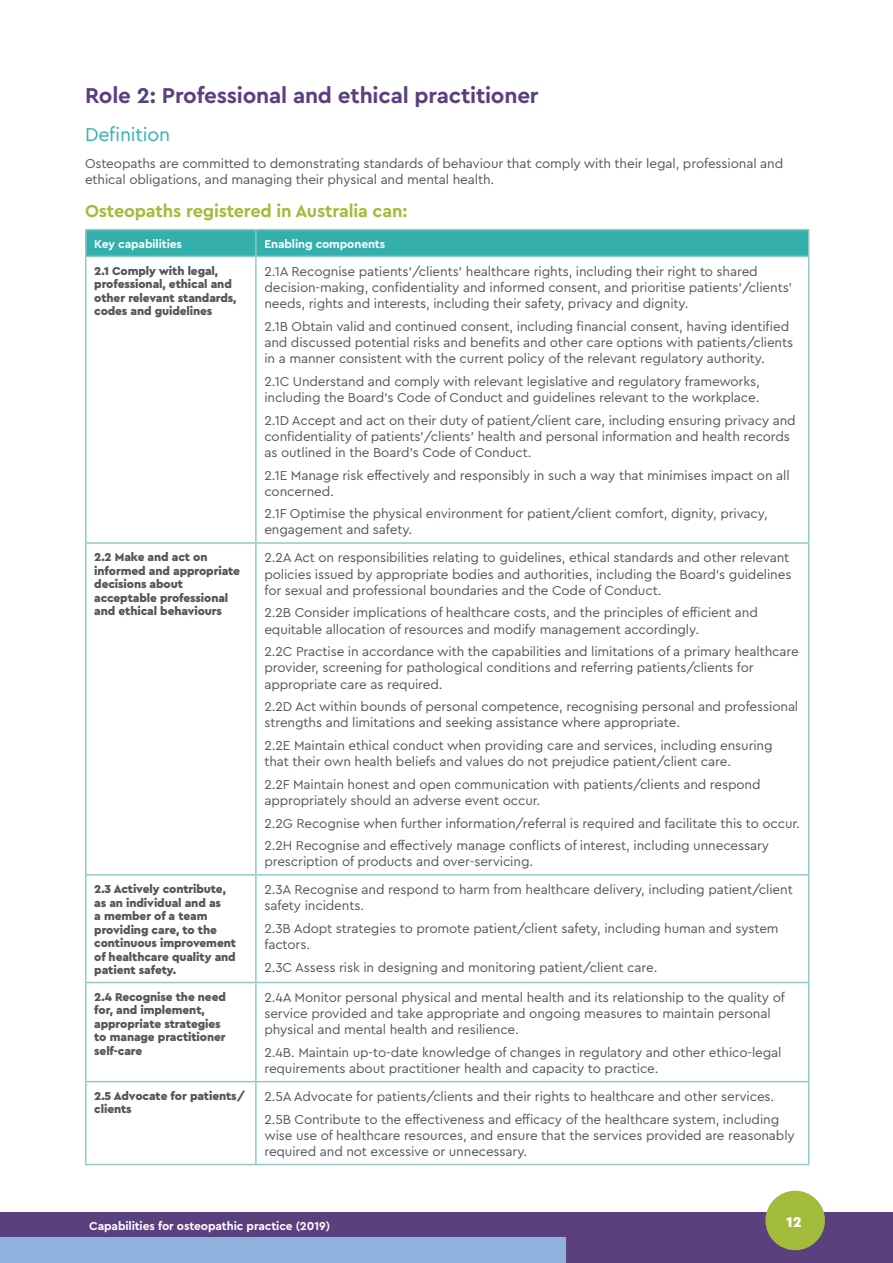
<style>
.page{position:relative;width:893px;height:1263px;background:#fff}
.page>*{position:absolute;margin:0;border:0;box-sizing:border-box;transform-origin:0 0}
.t1{font:700 22.5px "Cera Pro";letter-spacing:-.01em;color:#5b4080}
.t2{font:19.5px "Cera Pro";letter-spacing:-.01em;color:#33b0ab}
.t3{font:700 18px "Cera Pro";letter-spacing:-.01em;color:#a2bb3a}
.t4{font:900 15px "Cera Pro";color:#fff}
.t5{font:13.5px/16.2px "Cera Pro";letter-spacing:-.01em;color:#54585b}
.t6{font:900 12px/13.5px "Cera Pro";letter-spacing:-.01em;color:#54585b}
.t7{font:700 12px "Cera Pro";letter-spacing:-.01em;color:#fff}
</style>
<div class="page">
<div style="left:0;top:1212px;width:893px;height:51px;background:#5b4080"></div>
<div style="left:765px;top:1191px;width:60px;height:59px;background:#a2bb3a;border-radius:50%"></div>
<div style="left:0;top:1237px;width:566px;height:26px;background:#90b1dd"></div>
<hr style="left:85px;top:229px;width:171px;height:1px;background:#90cac7">
<hr style="left:85px;top:230px;width:2px;height:26px;background:#90cac7">
<hr style="left:256px;top:229px;width:553px;height:1px;background:#90cac7">
<svg style="left:86px;top:230px;width:723px;height:26px;background:#36b0ab"></svg>
<hr style="left:85px;top:256px;width:171px;height:1px;background:#90cac7">
<hr style="left:85px;top:257px;width:2px;height:285px;background:#90cac7">
<hr style="left:256px;top:256px;width:553px;height:1px;background:#90cac7">
<hr style="left:255px;top:257px;width:2px;height:285px;background:#90cac7">
<hr style="left:808px;top:257px;width:1px;height:285px;background:#90cac7">
<hr style="left:85px;top:542px;width:171px;height:2px;background:#90cac7">
<hr style="left:85px;top:544px;width:2px;height:330px;background:#90cac7">
<hr style="left:256px;top:542px;width:553px;height:2px;background:#90cac7">
<hr style="left:255px;top:544px;width:2px;height:330px;background:#90cac7">
<hr style="left:808px;top:544px;width:1px;height:330px;background:#90cac7">
<hr style="left:85px;top:874px;width:171px;height:1px;background:#90cac7">
<hr style="left:85px;top:875px;width:2px;height:107px;background:#90cac7">
<hr style="left:256px;top:874px;width:553px;height:1px;background:#90cac7">
<hr style="left:255px;top:875px;width:2px;height:107px;background:#90cac7">
<hr style="left:808px;top:875px;width:1px;height:107px;background:#90cac7">
<hr style="left:85px;top:982px;width:171px;height:1px;background:#90cac7">
<hr style="left:85px;top:983px;width:2px;height:98px;background:#90cac7">
<hr style="left:256px;top:982px;width:553px;height:1px;background:#90cac7">
<hr style="left:255px;top:983px;width:2px;height:98px;background:#90cac7">
<hr style="left:808px;top:983px;width:1px;height:98px;background:#90cac7">
<hr style="left:85px;top:1081px;width:171px;height:1px;background:#90cac7">
<hr style="left:85px;top:1082px;width:2px;height:82px;background:#90cac7">
<hr style="left:256px;top:1081px;width:553px;height:1px;background:#90cac7">
<hr style="left:255px;top:1082px;width:2px;height:82px;background:#90cac7">
<hr style="left:808px;top:1082px;width:1px;height:82px;background:#90cac7">
<hr style="left:85px;top:1164px;width:171px;height:1px;background:#90cac7">
<hr style="left:256px;top:1164px;width:553px;height:1px;background:#90cac7">
<h1 class="t1" style="left:85px;top:81px;width:455px">Role 2: Professional and ethical practitioner</h1>
<h2 class="t2" style="left:85px;top:122px;width:87px">Definition</h2>
<p class="t5" style="left:85px;top:155px;width:700px">Osteopaths are committed to demonstrating standards of behaviour that comply with their legal, professional and ethical obligations, and managing their physical and mental health.</p>
<h3 class="t3" style="left:85px;top:199px;width:324px">Osteopaths registered in Australia can:</h3>
<p class="t7" style="left:94px;top:236px;width:89px">Key capabilities</p>
<p class="t7" style="left:264px;top:236px;width:122px">Enabling components</p>
<p class="t6" style="left:94px;top:263px;width:144px">2.1 Comply with legal, professional, ethical and other relevant standards, codes and guidelines</p>
<p class="t5" style="left:264px;top:263px;width:529px">2.1A Recognise patients’/clients’ healthcare rights, including their right to shared decision-making, confidentiality and informed consent, and prioritise patients’/clients’ needs, rights and interests, including their safety, privacy and dignity.</p>
<p class="t5" style="left:264px;top:318px;width:530px">2.1B Obtain valid and continued consent, including financial consent, having identified and discussed potential risks and benefits and other care options with patients/clients in a manner consistent with the current policy of the relevant regulatory authority.</p>
<p class="t5" style="left:264px;top:372px;width:497px">2.1C Understand and comply with relevant legislative and regulatory frameworks, including the Board’s Code of Conduct and guidelines relevant to the workplace.</p>
<p class="t5" style="left:264px;top:411px;width:533px">2.1D Accept and act on their duty of patient/client care, including ensuring privacy and confidentiality of patients’/clients’ health and personal information and health records as outlined in the Board’s Code of Conduct.</p>
<p class="t5" style="left:264px;top:466px;width:527px">2.1E Manage risk effectively and responsibly in such a way that minimises impact on all concerned.</p>
<p class="t5" style="left:264px;top:505px;width:505px">2.1F Optimise the physical environment for patient/client comfort, dignity, privacy, engagement and safety.</p>
<p class="t6" style="left:94px;top:550px;width:147px">2.2 Make and act on informed and appropriate decisions about acceptable professional and ethical behaviours</p>
<p class="t5" style="left:264px;top:549px;width:529px">2.2A Act on responsibilities relating to guidelines, ethical standards and other relevant policies issued by appropriate bodies and authorities, including the Board’s guidelines for sexual and professional boundaries and the Code of Conduct.</p>
<p class="t5" style="left:264px;top:604px;width:495px">2.2B Consider implications of healthcare costs, and the principles of efficient and equitable allocation of resources and modify management accordingly.</p>
<p class="t5" style="left:264px;top:643px;width:536px">2.2C Practise in accordance with the capabilities and limitations of a primary healthcare provider, screening for pathological conditions and referring patients/clients for appropriate care as required.</p>
<p class="t5" style="left:264px;top:698px;width:535px">2.2D Act within bounds of personal competence, recognising personal and professional strengths and limitations and seeking assistance where appropriate.</p>
<p class="t5" style="left:264px;top:737px;width:510px">2.2E Maintain ethical conduct when providing care and services, including ensuring that their own health beliefs and values do not prejudice patient/client care.</p>
<p class="t5" style="left:264px;top:775px;width:498px">2.2F Maintain honest and open communication with patients/clients and respond appropriately should an adverse event occur.</p>
<p class="t5" style="left:264px;top:811px;width:537px;line-height:22.5px">2.2G Recognise when further information/referral is required and facilitate this to occur.<br>2.2H Recognise and effectively manage conflicts of interest, including unnecessary</p>
<p class="t5" style="left:264px;top:853px;width:270px">prescription of products and over-servicing.</p>
<p class="t6" style="left:94px;top:882px;width:143px">2.3 Actively contribute, as an individual and as<br>a member of a team providing care, to the continuous improvement of healthcare quality and patient safety.</p>
<p class="t5" style="left:264px;top:881px;width:530px">2.3A Recognise and respond to harm from healthcare delivery, including patient/client safety incidents.</p>
<p class="t5" style="left:264px;top:920px;width:516px">2.3B Adopt strategies to promote patient/client safety, including human and system factors.</p>
<p class="t5" style="left:264px;top:958px;width:395px">2.3C Assess risk in designing and monitoring patient/client care.</p>
<p class="t6" style="left:94px;top:989px;width:133px">2.4 Recognise the need for, and implement, appropriate strategies to manage practitioner self-care</p>
<p class="t5" style="left:264px;top:989px;width:522px">2.4A Monitor personal physical and mental health and its relationship to the quality of service provided and take appropriate and ongoing measures to maintain personal physical and mental health and resilience.</p>
<p class="t5" style="left:264px;top:1044px;width:519px">2.4B. Maintain up-to-date knowledge of changes in regulatory and other ethico-legal requirements about practitioner health and capacity to practice.</p>
<p class="t6" style="left:94px;top:1088px;width:152px">2.5 Advocate for patients/ clients</p>
<p class="t5" style="left:264px;top:1085px;width:516px;line-height:22.5px">2.5A Advocate for patients/clients and their rights to healthcare and other services.<br>2.5B Contribute to the effectiveness and efficacy of the healthcare system, including</p>
<p class="t5" style="left:264px;top:1126px;width:532px">wise use of healthcare resources, and ensure that the services provided are reasonably required and not excessive or unnecessary.</p>
<p class="t7" style="left:89px;top:1218px;width:242px">Capabilities for osteopathic practice (2019)</p>
<p class="t4" style="left:787px;top:1211px;width:17px">12</p>
</div>
